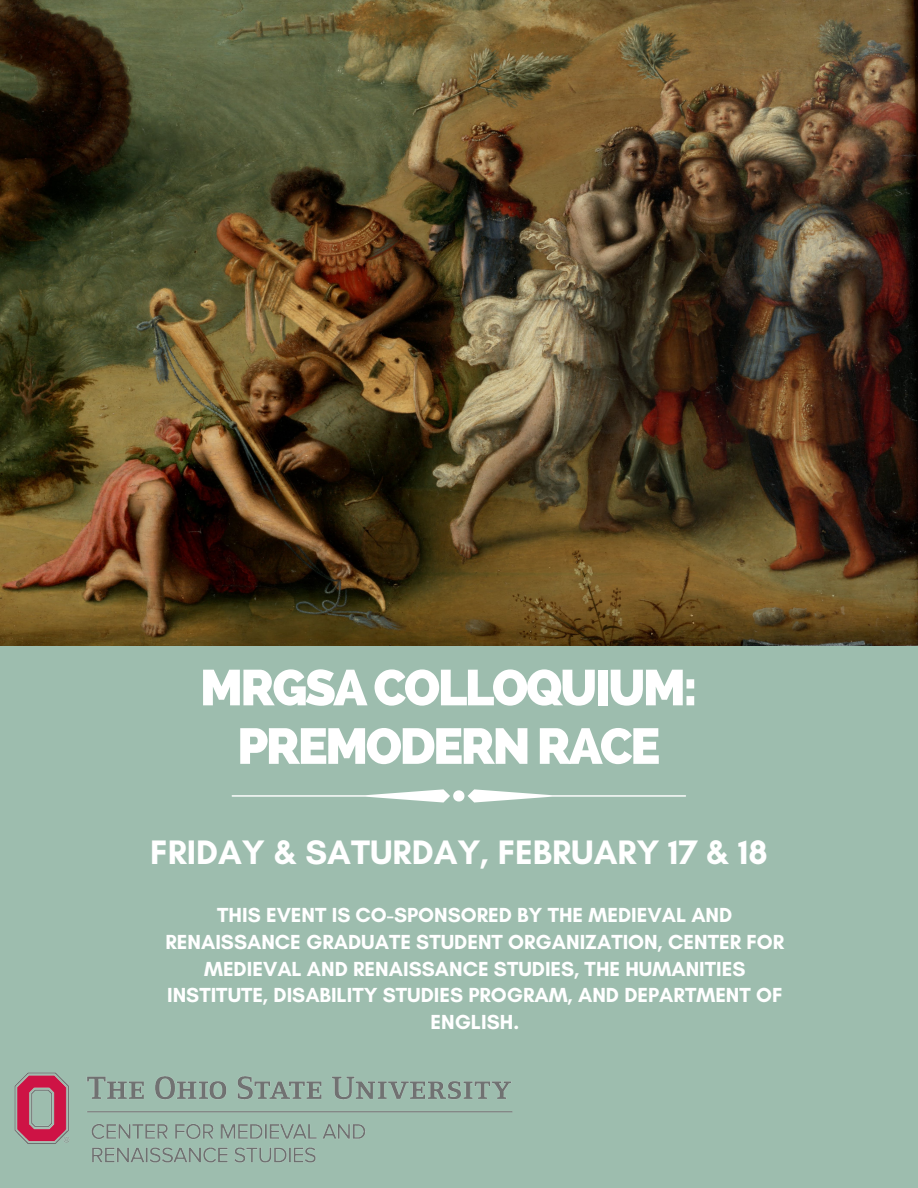
<style>
.page{position:relative;width:918px;height:1188px;background:#9dbdae}
.page>*{position:absolute;margin:0;border:0;box-sizing:border-box;transform-origin:0 0}
.t1{font:800 50.25px/58.5px "Raleway";letter-spacing:-.05em;color:#fff;text-align:center}
.t2{font:700 34.65px "Glacial Indifference";color:#fff}
.t3{font:700 20.7px/26.8px "Glacial Indifference";color:#fff;text-align:center}
</style>
<div class="page">
<img style="left:0;top:0;width:918px;height:646px">
<img style="left:14px;top:1072px;width:499px;height:91px">
<svg style="left:232px;top:789px;width:454px;height:14px"></svg>
<h1 class="t1" style="left:200px;top:658px;width:499px">MRGSA COLLOQUIUM:<br>PREMODERN RACE</h1>
<h2 class="t2" style="left:150px;top:831px;width:619px">FRIDAY &amp; SATURDAY, FEBRUARY 17 &amp; 18</h2>
<p class="t3" style="left:165px;top:901px;width:620px">THIS EVENT IS CO-SPONSORED BY THE MEDIEVAL AND RENAISSANCE GRADUATE STUDENT ORGANIZATION, CENTER FOR MEDIEVAL AND RENAISSANCE STUDIES, THE HUMANITIES INSTITUTE, DISABILITY STUDIES PROGRAM, AND DEPARTMENT OF ENGLISH.</p>
</div>
